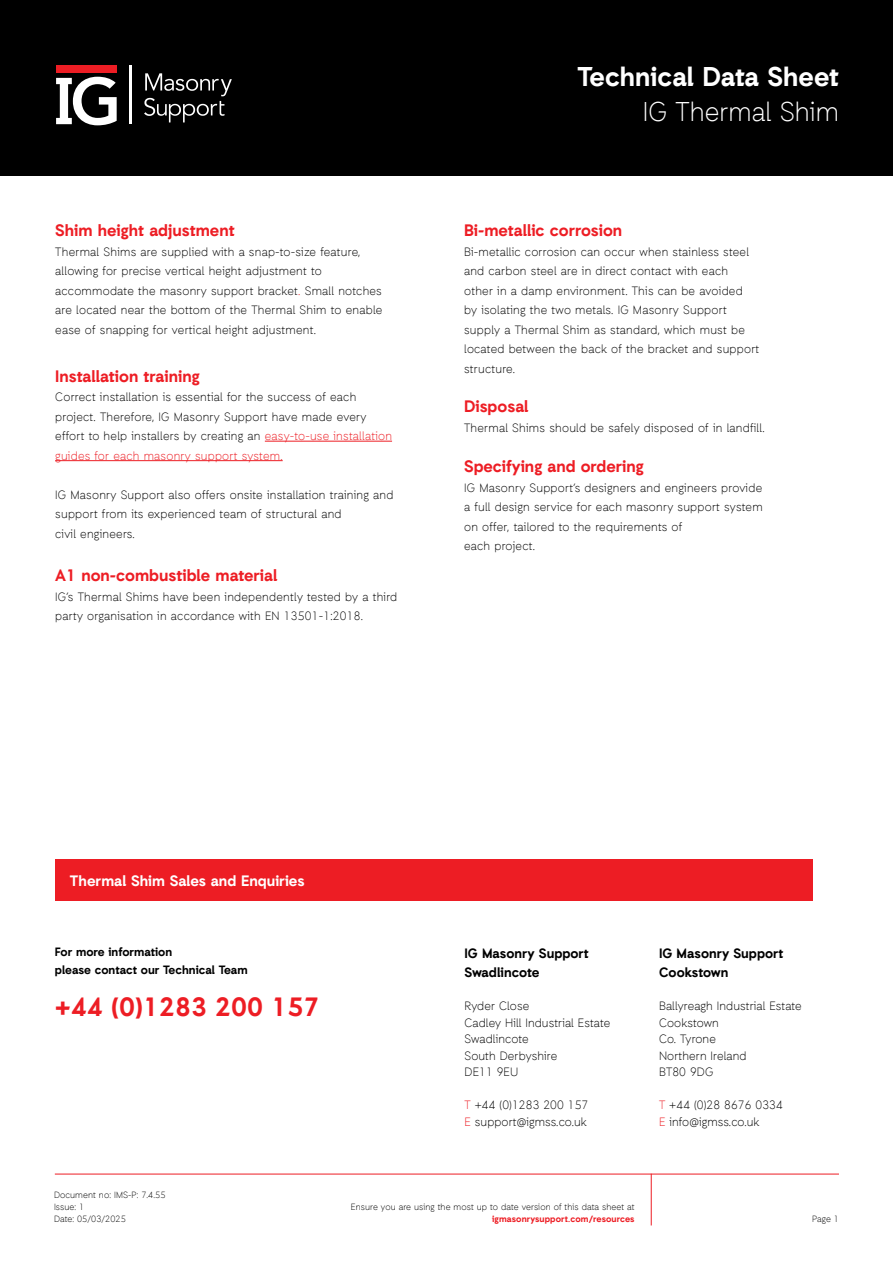
<style>
.page{position:relative;width:893px;height:1263px;background:#fff}
.page>*{position:absolute;margin:0;border:0;box-sizing:border-box;transform-origin:0 0}
.t1{font:700 27px "Auxilia";color:#fff}
.t2{font:300 27px "Auxilia";color:#fff}
.t3{font:700 26.4px "Auxilia";color:#ed1d24}
.t4{font:700 16.5px "Auxilia";color:#ed1d24}
.t5{font:700 15px "Auxilia";color:#fff}
.t6{font:700 13.5px/19.5px "Auxilia";color:#000}
.t7{font:300 12px/19.5px "Auxilia";letter-spacing:.02em;color:#000}
.t8{font:700 12px/18px "Auxilia";color:#000}
.t9{font:300 9px/12px "Auxilia";letter-spacing:.01em;color:#000}
.t10{font:700 9px "Auxilia";letter-spacing:.01em;color:#ed1d24}
.s1{color:#ed1d24}
</style>
<div class="page">
<div style="left:0;top:0;width:893px;height:175px;background:#000"></div>
<div style="left:56px;top:65px;width:61px;height:7px;background:#ed1d24"></div>
<svg style="left:56px;top:77px;width:61px;height:48px"></svg>
<hr style="left:130px;top:65px;width:2px;height:59px;background:#fff">
<svg style="left:144px;top:73px;width:88px;height:49px"></svg>
<hr style="left:55px;top:1174px;width:784px;height:1px;background:#ed1d24">
<hr style="left:651px;top:1174px;width:1px;height:51px;background:#ed1d24">
<div style="left:55px;top:859px;width:758px;height:42px;background:#ed1d24"></div>
<hr style="left:265px;top:441px;width:127px;height:1px;background:#ed1d24">
<hr style="left:55px;top:460px;width:228px;height:1px;background:#ed1d24">
<h3 class="t4" style="left:55px;top:220px;width:181px">Shim height adjustment</h3>
<p class="t7" style="left:55px;top:241px;width:329px">Thermal Shims are supplied with a snap-to-size feature, allowing for precise vertical height adjustment to accommodate the masonry support bracket<span class="s1">.</span> Small notches are located near the bottom of the Thermal Shim to enable ease of snapping for vertical height adjustment.</p>
<h3 class="t4" style="left:55px;top:366px;width:146px">Installation training</h3>
<p class="t7" style="left:55px;top:387px;width:338px">Correct installation is essential for the success of each project. Therefore, IG Masonry Support have made every effort to help installers by creating an <span class="s1">easy-to-use installation guides for each masonry support system.</span></p>
<p class="t7" style="left:55px;top:484px;width:340px">IG Masonry Support also offers onsite installation training and support from its experienced team of structural and<br>civil engineers.</p>
<h3 class="t4" style="left:55px;top:565px;width:224px">A1 non-combustible material</h3>
<p class="t7" style="left:55px;top:586px;width:344px">IG’s Thermal Shims have been independently tested by a third party organisation in accordance with EN 13501-1:2018.</p>
<h1 class="t1" style="left:577px;top:60px;width:263px">Technical Data Sheet</h1>
<h1 class="t2" style="left:643px;top:95px;width:198px">IG Thermal Shim</h1>
<h3 class="t4" style="left:464px;top:220px;width:160px">Bi-metallic corrosion</h3>
<p class="t7" style="left:464px;top:241px;width:297px">Bi-metallic corrosion can occur when stainless steel and carbon steel are in direct contact with each other in a damp environment. This can be avoided<br>by isolating the two metals. IG Masonry Support supply a Thermal Shim as standard, which must be located between the back of the bracket and support structure.</p>
<h3 class="t4" style="left:464px;top:396px;width:66px">Disposal</h3>
<p class="t7" style="left:464px;top:418px;width:302px">Thermal Shims should be safely disposed of in landfill.</p>
<h3 class="t4" style="left:464px;top:456px;width:181px">Specifying and ordering</h3>
<p class="t7" style="left:464px;top:478px;width:300px">IG Masonry Support’s designers and engineers provide a full design service for each masonry support system on offer, tailored to the requirements of<br>each project.</p>
<p class="t5" style="left:70px;top:871px;width:236px">Thermal Shim Sales and Enquiries</p>
<p class="t8" style="left:55px;top:943px;width:194px">For more information<br>please contact our Technical Team</p>
<p class="t6" style="left:659px;top:943px;width:126px">IG Masonry Support<br>Cookstown</p>
<p class="t7" style="left:659px;top:997px;width:144px;line-height:16.5px">Ballyreagh Industrial Estate<br>Cookstown<br>Co. Tyrone<br>Northern Ireland<br>BT80 9DG</p>
<p class="t7" style="left:659px;top:1096px;width:125px;line-height:16.5px"><span class="s1">T</span> +44 (0)28 8676 0334<br><span class="s1">E</span> info@igmss.co.uk</p>
<p class="t6" style="left:464px;top:943px;width:126px">IG Masonry Support<br>Swadlincote</p>
<p class="t7" style="left:464px;top:997px;width:147px;line-height:16.5px">Ryder Close<br>Cadley Hill Industrial Estate<br>Swadlincote<br>South Derbyshire<br>DE11 9EU</p>
<p class="t7" style="left:464px;top:1096px;width:125px;line-height:16.5px"><span class="s1">T</span> +44 (0)1283 200 157<br><span class="s1">E</span> support@igmss.co.uk</p>
<h2 class="t3" style="left:55px;top:990px;width:266px">+44 (0)1283 200 157</h2>
<p class="t9" style="left:54px;top:1188px;width:113px">Document no: IMS-P: 7.4.55<br>Issue: 1<br>Date: 05/03/2025</p>
<p class="t9" style="left:351px;top:1200px;width:285px">Ensure you are using the most up to date version of this data sheet at</p>
<p class="t10" style="left:492px;top:1213px;width:144px">igmasonrysupport.com/resources</p>
<p class="t9" style="left:812px;top:1212px;width:28px">Page 1</p>
</div>
